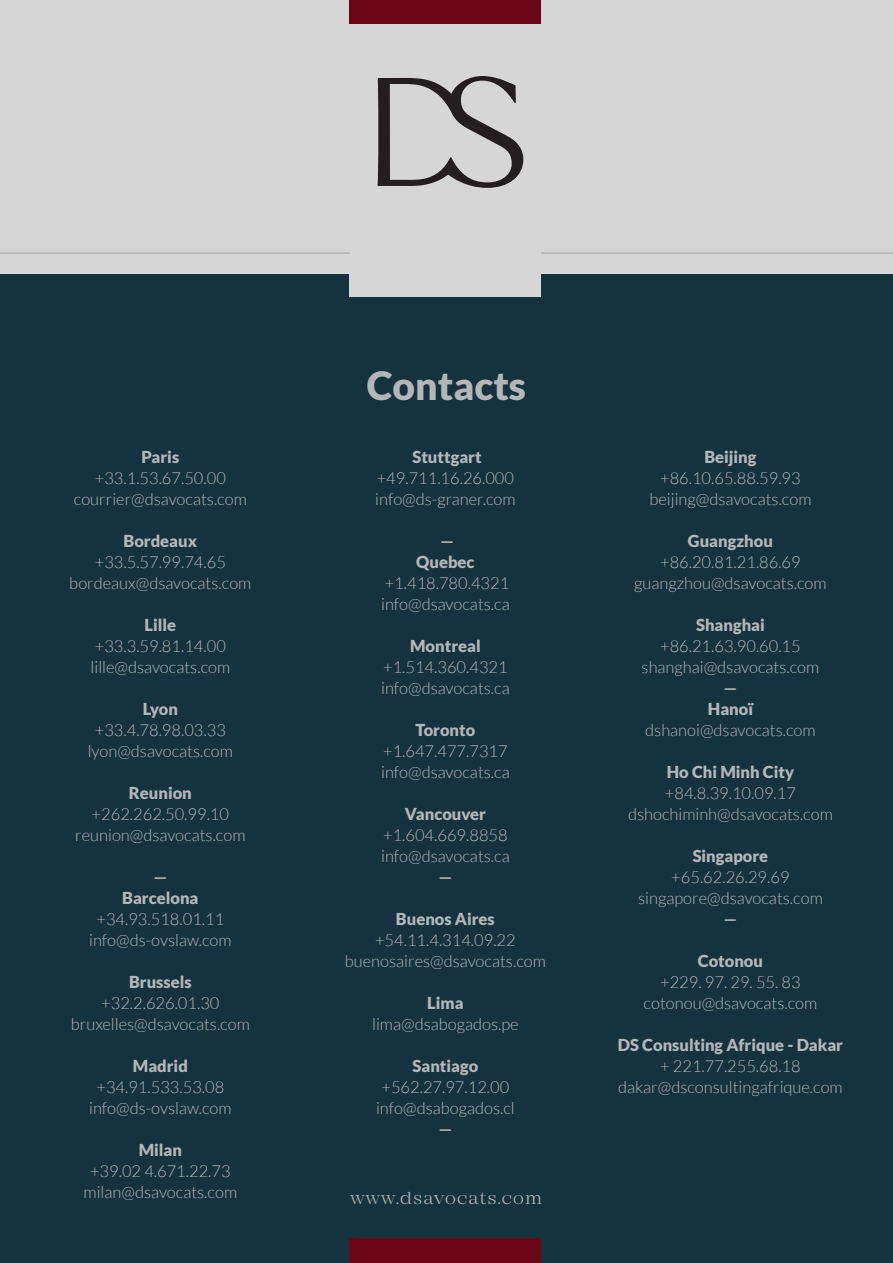
<style>
.page{position:relative;width:893px;height:1263px;background:#fff}
.page>*{position:absolute;margin:0;border:0;box-sizing:border-box;transform-origin:0 0}
.t1{font:900 39px "Lato";color:#b5b6b8}
.t2{font:300 18px "Mirador";letter-spacing:.06em;color:#b5b6b8}
.Texte_courant{font:300 16.5px/21px "Lato";color:#b5b6b8;text-align:center}
.Texte_courant-2{font:900 16.5px "Lato";color:#b5b6b8}
.Texte_courant-3{font:700 16.5px "Lato";color:#b5b6b8}
</style>
<div class="page">
<div style="left:0;top:0;width:893px;height:316px;background:#d7d6d7"></div>
<div style="left:0;top:274px;width:893px;height:989px;background:#15333f"></div>
<div style="left:350px;top:1238px;width:191px;height:25px;background:#6a0616"></div>
<div style="left:350px;top:0;width:191px;height:23px;background:#6a0616"></div>
<div style="left:350px;top:273px;width:191px;height:23px;background:#d7d6d7"></div>
<svg style="left:378px;top:76px;width:145px;height:112px"></svg>
<hr style="left:541px;top:252px;width:352px;height:2px;background:#d1d2d4">
<hr style="left:0;top:252px;width:350px;height:2px;background:#d1d2d4">
<p class="Texte_courant-2" style="left:141px;top:447px;width:39px">Paris</p>
<p class="Texte_courant" style="left:74px;top:468px;width:174px">+33.1.53.67.50.00 courrier@dsavocats.com</p>
<p class="Texte_courant-2" style="left:124px;top:531px;width:75px">Bordeaux</p>
<p class="Texte_courant" style="left:69px;top:552px;width:184px">+33.5.57.99.74.65 bordeaux@dsavocats.com</p>
<p class="Texte_courant-2" style="left:145px;top:615px;width:33px">Lille</p>
<p class="Texte_courant" style="left:91px;top:636px;width:141px;text-align:left">+33.3.59.81.14.00 lille@dsavocats.com</p>
<p class="Texte_courant-2" style="left:143px;top:699px;width:37px">Lyon</p>
<p class="Texte_courant" style="left:88px;top:720px;width:147px">+33.4.78.98.03.33 lyon@dsavocats.com</p>
<p class="Texte_courant-2" style="left:129px;top:783px;width:64px">Reunion</p>
<p class="Texte_courant" style="left:75px;top:804px;width:172px">+262.262.50.99.10 reunion@dsavocats.com</p>
<p class="Texte_courant-3" style="left:153px;top:868px;width:15px">—</p>
<p class="Texte_courant-2" style="left:122px;top:888px;width:78px">Barcelona</p>
<p class="Texte_courant" style="left:96px;top:909px;width:129px">+34.93.518.01.11</p>
<p class="Texte_courant" style="left:89px;top:930px;width:144px">info@ds-ovslaw.com</p>
<p class="Texte_courant-2" style="left:129px;top:972px;width:64px">Brussels</p>
<p class="Texte_courant" style="left:71px;top:993px;width:180px">+32.2.626.01.30 bruxelles@dsavocats.com</p>
<p class="Texte_courant-2" style="left:133px;top:1056px;width:57px">Madrid</p>
<p class="Texte_courant" style="left:96px;top:1077px;width:129px">+34.91.533.53.08</p>
<p class="Texte_courant" style="left:89px;top:1098px;width:144px">info@ds-ovslaw.com</p>
<p class="Texte_courant-2" style="left:139px;top:1140px;width:45px">Milan</p>
<p class="Texte_courant" style="left:84px;top:1161px;width:155px">+39.02 4.671.22.73 milan@dsavocats.com</p>
<p class="t1" style="left:367px;top:363px;width:161px">Contacts</p>
<p class="Texte_courant-2" style="left:412px;top:447px;width:71px">Stuttgart</p>
<p class="Texte_courant" style="left:375px;top:468px;width:142px;text-align:left">+49.711.16.26.000 info@ds-graner.com</p>
<p class="Texte_courant-3" style="left:440px;top:532px;width:15px">—</p>
<p class="Texte_courant-2" style="left:416px;top:552px;width:60px">Quebec</p>
<p class="Texte_courant" style="left:381px;top:573px;width:130px;text-align:left">+1.418.780.4321 info@dsavocats.ca</p>
<p class="Texte_courant-2" style="left:410px;top:636px;width:72px">Montreal</p>
<p class="Texte_courant" style="left:381px;top:657px;width:130px;text-align:left">+1.514.360.4321 info@dsavocats.ca</p>
<p class="Texte_courant-2" style="left:415px;top:720px;width:61px">Toronto</p>
<p class="Texte_courant" style="left:381px;top:741px;width:130px;text-align:left">+1.647.477.7317 info@dsavocats.ca</p>
<p class="Texte_courant-2" style="left:405px;top:804px;width:83px">Vancouver</p>
<p class="Texte_courant" style="left:381px;top:825px;width:130px;text-align:left">+1.604.669.8858 info@dsavocats.ca</p>
<p class="Texte_courant-3" style="left:438px;top:868px;width:15px">—</p>
<p class="Texte_courant-2" style="left:396px;top:909px;width:100px">Buenos Aires</p>
<p class="Texte_courant" style="left:345px;top:930px;width:202px">+54.11.4.314.09.22 buenosaires@dsavocats.com</p>
<p class="Texte_courant-2" style="left:427px;top:993px;width:38px">Lima</p>
<p class="Texte_courant" style="left:372px;top:1014px;width:148px">lima@dsabogados.pe</p>
<p class="Texte_courant-2" style="left:412px;top:1056px;width:67px">Santiago</p>
<p class="Texte_courant" style="left:381px;top:1077px;width:129px">+562.27.97.12.00</p>
<p class="Texte_courant" style="left:376px;top:1098px;width:140px">info@dsabogados.cl</p>
<p class="Texte_courant-3" style="left:438px;top:1120px;width:15px">—</p>
<p class="t2" style="left:351px;top:1187px;width:193px">www.dsavocats.com</p>
<p class="Texte_courant-2" style="left:704px;top:447px;width:54px">Beijing</p>
<p class="Texte_courant" style="left:649px;top:468px;width:164px">+86.10.65.88.59.93 beijing@dsavocats.com</p>
<p class="Texte_courant-2" style="left:688px;top:531px;width:86px">Guangzhou</p>
<p class="Texte_courant" style="left:634px;top:552px;width:194px">+86.20.81.21.86.69 guangzhou@dsavocats.com</p>
<p class="Texte_courant-2" style="left:696px;top:615px;width:70px">Shanghai</p>
<p class="Texte_courant" style="left:642px;top:636px;width:179px">+86.21.63.90.60.15 shanghai@dsavocats.com</p>
<p class="Texte_courant-3" style="left:723px;top:679px;width:15px">—</p>
<p class="Texte_courant-2" style="left:708px;top:699px;width:47px">Hanoï</p>
<p class="Texte_courant" style="left:645px;top:720px;width:172px">dshanoi@dsavocats.com</p>
<p class="Texte_courant-2" style="left:667px;top:762px;width:129px">Ho Chi Minh City</p>
<p class="Texte_courant" style="left:628px;top:783px;width:206px">+84.8.39.10.09.17 dshochiminh@dsavocats.com</p>
<p class="Texte_courant-2" style="left:693px;top:846px;width:77px">Singapore</p>
<p class="Texte_courant" style="left:638px;top:867px;width:186px">+65.62.26.29.69 singapore@dsavocats.com</p>
<p class="Texte_courant-3" style="left:723px;top:910px;width:15px">—</p>
<p class="Texte_courant-2" style="left:698px;top:951px;width:67px">Cotonou</p>
<p class="Texte_courant" style="left:660px;top:972px;width:142px">+229. 97. 29. 55. 83</p>
<p class="Texte_courant" style="left:644px;top:993px;width:175px">cotonou@dsavocats.com</p>
<p class="Texte_courant-2" style="left:618px;top:1035px;width:227px">DS Consulting Afrique - Dakar</p>
<p class="Texte_courant" style="left:618px;top:1056px;width:226px">+ 221.77.255.68.18 dakar@dsconsultingafrique.com</p>
</div>
